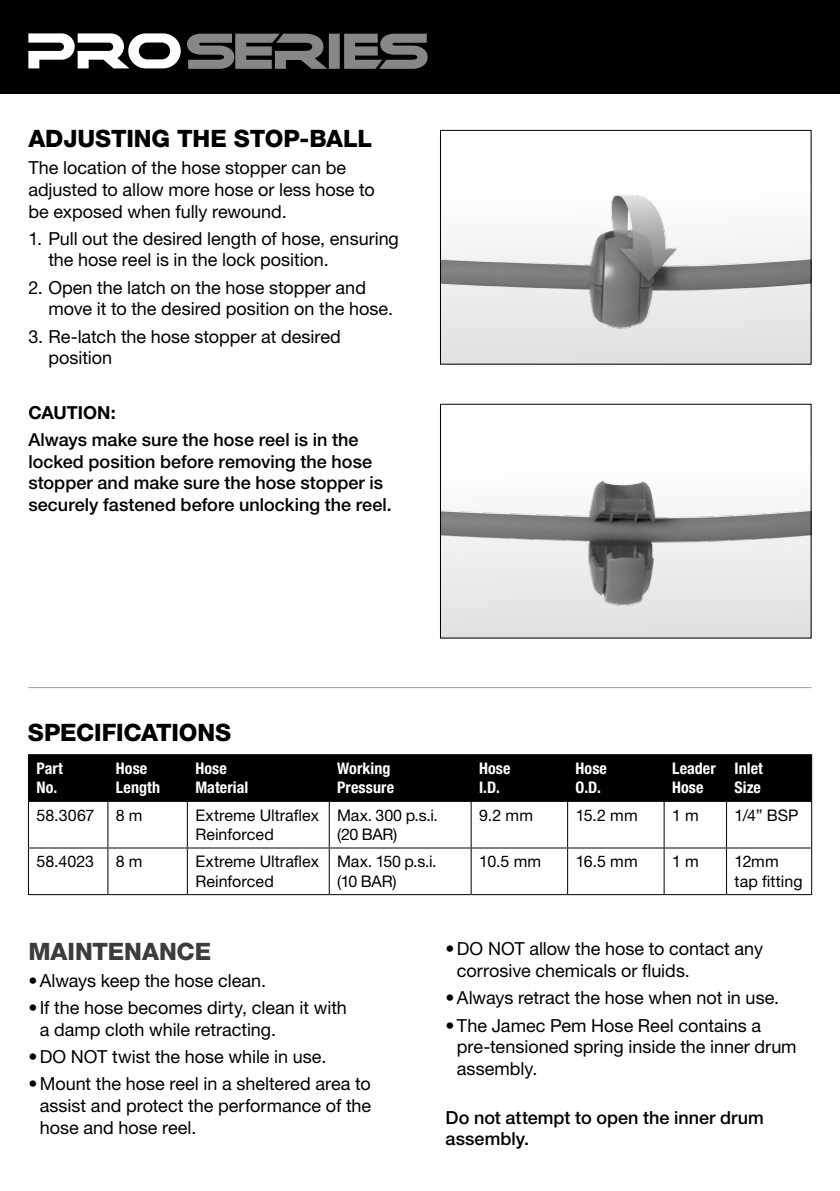
<style>
.page{position:relative;width:840px;height:1191px;background:#fff}
.page>*{position:absolute;margin:0;border:0;box-sizing:border-box;transform-origin:0 0}
.t1{font:800 24px "Helvetica Neue LT Std";letter-spacing:-.005em;color:#000}
.t2{font:800 24px "Helvetica Neue LT Std";color:#3c3c3b}
.t3{font:18px/21.6px "Helvetica Neue LT Std";color:#000}
.t4{font:500 18px/21.6px "Helvetica Neue LT Std";color:#000}
.t5{font:700 18px "Helvetica Neue LT Std";color:#000}
.t6{font:16px/19.2px "Helvetica Neue LT Std";color:#000}
.t7{font:700 condensed 16px/19.2px "Helvetica Neue LT Std";letter-spacing:.005em;color:#fff}
.t8{font:16px/19.2px "Helvetica Neue LT Std";letter-spacing:-.02em;color:#000}
</style>
<div class="page">
<div style="left:0;top:0;width:839px;height:94px;background:#000"></div>
<svg style="left:28px;top:33px;width:153px;height:35px"></svg>
<svg style="left:187px;top:34px;width:240px;height:35px"></svg>
<div style="left:29px;top:755px;width:781px;height:46px;background:#000"></div>
<hr style="left:28px;top:754px;width:80px;height:1px;background:#000">
<hr style="left:28px;top:755px;width:1px;height:46px;background:#000">
<hr style="left:108px;top:754px;width:79px;height:1px;background:#000">
<hr style="left:187px;top:754px;width:142px;height:1px;background:#000">
<hr style="left:329px;top:754px;width:142px;height:1px;background:#000">
<hr style="left:471px;top:754px;width:96px;height:1px;background:#000">
<hr style="left:567px;top:754px;width:96px;height:1px;background:#000">
<hr style="left:663px;top:754px;width:63px;height:1px;background:#000">
<hr style="left:726px;top:754px;width:85px;height:1px;background:#000">
<hr style="left:810px;top:755px;width:1px;height:46px;background:#000">
<hr style="left:107px;top:755px;width:2px;height:46px;background:#000">
<hr style="left:186px;top:755px;width:2px;height:46px;background:#000">
<hr style="left:328px;top:755px;width:2px;height:46px;background:#000">
<hr style="left:470px;top:755px;width:2px;height:46px;background:#000">
<hr style="left:566px;top:755px;width:2px;height:46px;background:#000">
<hr style="left:662px;top:755px;width:2px;height:46px;background:#000">
<hr style="left:725px;top:755px;width:2px;height:46px;background:#000">
<hr style="left:28px;top:801px;width:80px;height:1px;background:#000">
<hr style="left:28px;top:802px;width:1px;height:45px;background:#000">
<hr style="left:108px;top:801px;width:79px;height:1px;background:#000">
<hr style="left:107px;top:802px;width:1px;height:45px;background:#000">
<hr style="left:187px;top:801px;width:142px;height:1px;background:#000">
<hr style="left:187px;top:802px;width:1px;height:45px;background:#000">
<hr style="left:329px;top:801px;width:142px;height:1px;background:#000">
<hr style="left:328px;top:802px;width:1px;height:45px;background:#000">
<hr style="left:471px;top:801px;width:96px;height:1px;background:#000">
<hr style="left:470px;top:802px;width:1px;height:45px;background:#000">
<hr style="left:567px;top:801px;width:96px;height:1px;background:#000">
<hr style="left:566px;top:802px;width:1px;height:45px;background:#000">
<hr style="left:663px;top:801px;width:63px;height:1px;background:#000">
<hr style="left:663px;top:802px;width:1px;height:45px;background:#000">
<hr style="left:726px;top:801px;width:85px;height:1px;background:#000">
<hr style="left:725px;top:802px;width:1px;height:45px;background:#000">
<hr style="left:810px;top:802px;width:1px;height:45px;background:#000">
<hr style="left:28px;top:847px;width:80px;height:1px;background:#000">
<hr style="left:28px;top:848px;width:1px;height:46px;background:#000">
<hr style="left:108px;top:847px;width:79px;height:1px;background:#000">
<hr style="left:107px;top:848px;width:1px;height:46px;background:#000">
<hr style="left:187px;top:847px;width:142px;height:1px;background:#000">
<hr style="left:187px;top:848px;width:1px;height:46px;background:#000">
<hr style="left:329px;top:847px;width:142px;height:1px;background:#000">
<hr style="left:328px;top:848px;width:1px;height:46px;background:#000">
<hr style="left:471px;top:847px;width:96px;height:1px;background:#000">
<hr style="left:470px;top:848px;width:1px;height:46px;background:#000">
<hr style="left:567px;top:847px;width:96px;height:1px;background:#000">
<hr style="left:566px;top:848px;width:1px;height:46px;background:#000">
<hr style="left:663px;top:847px;width:63px;height:1px;background:#000">
<hr style="left:663px;top:848px;width:1px;height:46px;background:#000">
<hr style="left:726px;top:847px;width:85px;height:1px;background:#000">
<hr style="left:725px;top:848px;width:1px;height:46px;background:#000">
<hr style="left:810px;top:848px;width:1px;height:46px;background:#000">
<hr style="left:28px;top:894px;width:80px;height:1px;background:#000">
<hr style="left:108px;top:894px;width:79px;height:1px;background:#000">
<hr style="left:187px;top:894px;width:142px;height:1px;background:#000">
<hr style="left:329px;top:894px;width:142px;height:1px;background:#000">
<hr style="left:471px;top:894px;width:96px;height:1px;background:#000">
<hr style="left:567px;top:894px;width:96px;height:1px;background:#000">
<hr style="left:663px;top:894px;width:63px;height:1px;background:#000">
<hr style="left:726px;top:894px;width:85px;height:1px;background:#000">
<hr style="left:28px;top:687px;width:783px;height:1px;background:#9d9d9c">
<img style="left:441px;top:195px;width:368px;height:168px">
<div style="left:439px;top:130px;width:372px;height:235px;border:1px solid #000"></div>
<img style="left:441px;top:480px;width:368px;height:156px">
<h1 class="t1" style="left:28px;top:124px;width:345px">ADJUSTING THE STOP-BALL</h1>
<p class="t3" style="left:28px;top:157px;width:348px">The location of the hose stopper can be adjusted to allow more hose or less hose to be exposed when fully rewound.</p>
<p class="t3" style="left:48px;top:227px;width:352px;text-indent:-20px">1. Pull out the desired length of hose, ensuring the hose reel is in the lock position.</p>
<p class="t3" style="left:48px;top:276px;width:346px;text-indent:-20px">2. Open the latch on the hose stopper and move it to the desired position on the hose.</p>
<p class="t3" style="left:48px;top:325px;width:294px;text-indent:-20px">3. Re-latch the hose stopper at desired position</p>
<p class="t5" style="left:28px;top:401px;width:89px">CAUTION:</p>
<p class="t4" style="left:28px;top:428px;width:364px">Always make sure the hose reel is in the locked position before removing the hose stopper and make sure the hose stopper is securely fastened before unlocking the reel.</p>
<h1 class="t1" style="left:28px;top:717px;width:205px">SPECIFICATIONS</h1>
<p class="t7" style="left:36px;top:758px;width:28px">Part<br>No.</p>
<p class="t7" style="left:116px;top:758px;width:46px">Hose<br>Length</p>
<p class="t7" style="left:195px;top:758px;width:54px">Hose<br>Material</p>
<p class="t7" style="left:337px;top:758px;width:58px">Working<br>Pressure</p>
<p class="t7" style="left:479px;top:758px;width:33px">Hose<br>I.D.</p>
<p class="t7" style="left:575px;top:758px;width:33px">Hose<br>O.D.</p>
<p class="t7" style="left:671px;top:758px;width:45px">Leader<br>Hose</p>
<p class="t7" style="left:734px;top:758px;width:30px">Inlet<br>Size</p>
<p class="t6" style="left:36px;top:805px;width:59px">58.3067</p>
<p class="t6" style="left:116px;top:805px;width:28px">8 m</p>
<p class="t6" style="left:195px;top:805px;width:125px">Extreme Ultraflex<br>Reinforced</p>
<p class="t6" style="left:337px;top:805px;width:102px">Max. 300 p.s.i. (20 BAR)</p>
<p class="t6" style="left:479px;top:805px;width:55px">9.2 mm</p>
<p class="t6" style="left:575px;top:805px;width:63px">15.2 mm</p>
<p class="t6" style="left:671px;top:805px;width:28px">1 m</p>
<p class="t6" style="left:734px;top:805px;width:65px">1/4” BSP</p>
<p class="t6" style="left:36px;top:852px;width:59px">58.4023</p>
<p class="t6" style="left:116px;top:852px;width:28px">8 m</p>
<p class="t6" style="left:195px;top:852px;width:125px">Extreme Ultraflex<br>Reinforced</p>
<p class="t8" style="left:337px;top:852px;width:101px">Max. 150 p.s.i. (10 BAR)</p>
<p class="t6" style="left:479px;top:852px;width:63px">10.5 mm</p>
<p class="t6" style="left:575px;top:852px;width:63px">16.5 mm</p>
<p class="t6" style="left:671px;top:852px;width:28px">1 m</p>
<p class="t6" style="left:734px;top:852px;width:69px">12mm tap fitting</p>
<h1 class="t2" style="left:28px;top:937px;width:184px">MAINTENANCE</h1>
<p class="t3" style="left:28px;top:969px;width:239px">•Always keep the hose clean.</p>
<p class="t3" style="left:40px;top:996px;width:308px;text-indent:-11px">• If the hose becomes dirty, clean it with a damp cloth while retracting.</p>
<p class="t3" style="left:28px;top:1045px;width:299px">•DO NOT twist the hose while in use.</p>
<p class="t3" style="left:40px;top:1073px;width:333px;text-align:justify;text-indent:-11px">•Mount the hose reel in a sheltered area to assist and protect the performance of the hose and hose reel.</p>
<p class="t3" style="left:456px;top:938px;width:307px;text-indent:-11px">•DO NOT allow the hose to contact any corrosive chemicals or fluids.</p>
<p class="t3" style="left:445px;top:987px;width:335px">•Always retract the hose when not in use.</p>
<p class="t3" style="left:456px;top:1014px;width:341px;text-indent:-11px">•The Jamec Pem Hose Reel contains a pre-tensioned spring inside the inner drum assembly.</p>
<p class="t4" style="left:445px;top:1106px;width:320px">Do not attempt to open the inner drum assembly.</p>
</div>
